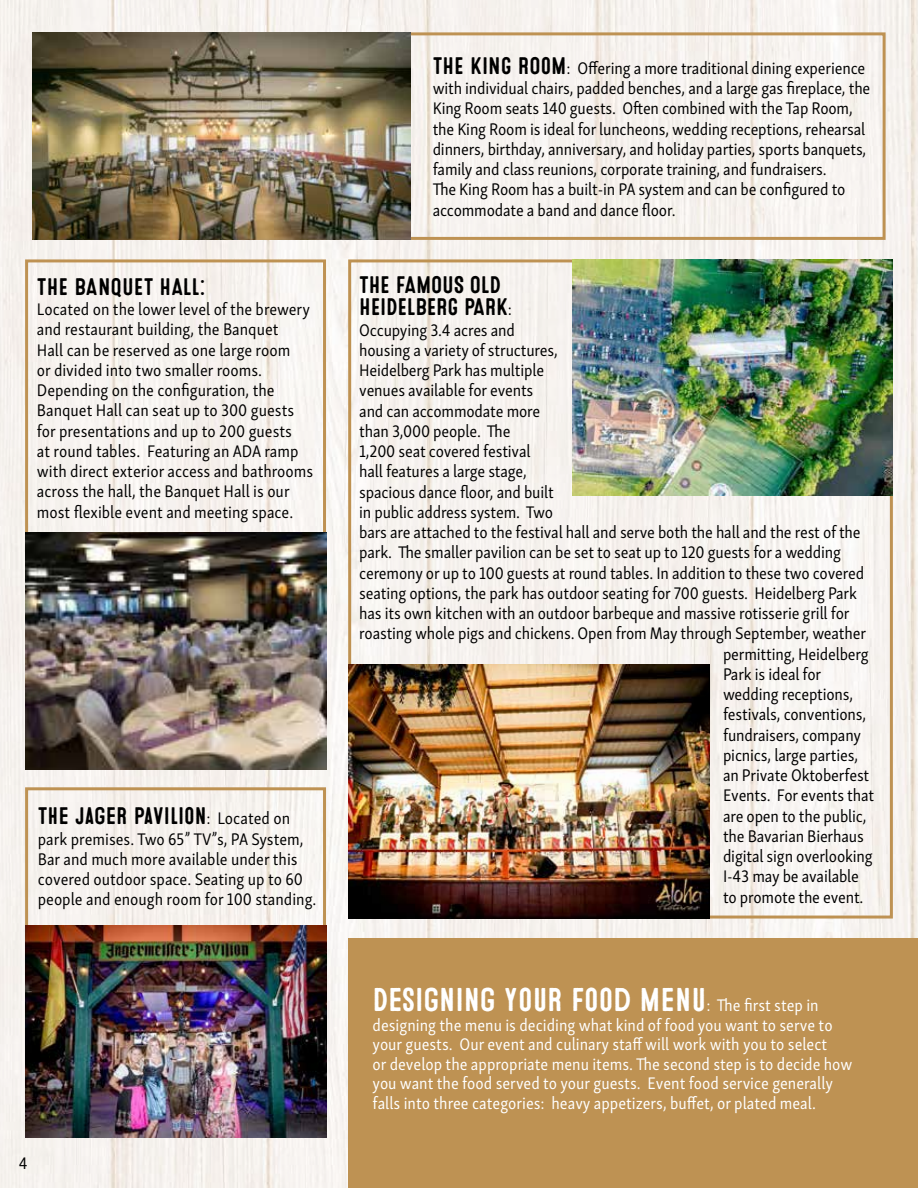
<style>
.page{position:relative;width:918px;height:1188px;background:#f6f2ef}
.page>*{position:absolute;margin:0;border:0;box-sizing:border-box;transform-origin:0 0}
.t1{font:33px "Microbrew One";color:#fff}
.t2{font:24px/22.5px "Microbrew One";letter-spacing:-.01em;color:#000}
.t3{font:17.25px/20.2px "Skolar Sans Latn Cn";letter-spacing:-.01em;color:#000}
.t4{font:17.25px/19.5px "Skolar Sans Latn Cn";color:#fff}
.s1{font-size:27px}
.s2{font-family:"Skolar Sans Latn Cn";font-size:17.25px}
.s3{font-family:"Microbrew One";font-size:24px}
</style>
<div class="page">
<div style="left:348px;top:938px;width:570px;height:250px;background:#be9253"></div>
<div style="left:25px;top:259px;width:301px;height:446px;border:3px solid #be9253"></div>
<div style="left:381px;top:32px;width:505px;height:208px;border:3px solid #be9253"></div>
<img style="left:32px;top:32px;width:379px;height:208px">
<img style="left:26px;top:532px;width:300px;height:238px">
<img style="left:572px;top:259px;width:321px;height:237px">
<div style="left:25px;top:787px;width:301px;height:201px;border:3px solid #be9253"></div>
<img style="left:25px;top:926px;width:301px;height:212px">
<img style="left:348px;top:664px;width:362px;height:255px">
<h2 class="t2" style="left:37px;top:276px;width:170px">THE BANQUET HALL<span class="s1">:</span></h2>
<p class="t3" style="left:37px;top:298px;width:278px">Located on the lower level of the brewery and restaurant building, the Banquet<br>Hall can be reserved as one large room<br>or divided into two smaller rooms.<br>Depending on the configuration, the Banquet Hall can seat up to 300 guests for presentations and up to 200 guests<br>at round tables. Featuring an ADA ramp with direct exterior access and bathrooms across the hall, the Banquet Hall is our most flexible event and meeting space.</p>
<h2 class="t2" style="left:38px;top:806px;width:254px">THE JAGER PAVILION<span class="s2">: Located on</span></h2>
<p class="t3" style="left:38px;top:827px;width:280px">park premises. Two 65” TV”s, PA System, Bar and much more available under this covered outdoor space. Seating up to 60 people and enough room for 100 standing.</p>
<p class="t3" style="left:19px;top:1152px;width:10px">4</p>
<p class="t3" style="left:433px;top:57px;width:439px"><span class="s3">THE KING ROOM</span>: Offering a more traditional dining experience with individual chairs, padded benches, and a large gas fireplace, the King Room seats 140 guests. Often combined with the Tap Room, the King Room is ideal for luncheons, wedding receptions, rehearsal dinners, birthday, anniversary, and holiday parties, sports banquets, family and class reunions, corporate training, and fundraisers.<br>The King Room has a built-in PA system and can be configured to accommodate a band and dance floor.</p>
<h2 class="t2" style="left:359px;top:274px;width:154px">THE FAMOUS OLD<br>HEIDELBERG PARK<span class="s2">:</span></h2>
<p class="t3" style="left:359px;top:318px;width:157px">Occupying 3.4 acres and</p>
<p class="t3" style="left:359px;top:339px;width:200px">housing a variety of structures,</p>
<p class="t3" style="left:359px;top:359px;width:186px">Heidelberg Park has multiple</p>
<p class="t3" style="left:359px;top:379px;width:176px">venues available for events</p>
<p class="t3" style="left:359px;top:399px;width:183px">and can accommodate more</p>
<p class="t3" style="left:359px;top:420px;width:153px">than 3,000 people. The</p>
<p class="t3" style="left:359px;top:440px;width:173px">1,200 seat covered festival</p>
<p class="t3" style="left:359px;top:460px;width:169px">hall features a large stage,</p>
<p class="t3" style="left:359px;top:480px;width:196px">spacious dance floor, and built</p>
<p class="t3" style="left:359px;top:501px;width:195px">in public address system. Two</p>
<p class="t3" style="left:359px;top:521px;width:503px">bars are attached to the festival hall and serve both the hall and the rest of the</p>
<p class="t3" style="left:359px;top:541px;width:483px">park. The smaller pavilion can be set to seat up to 120 guests for a wedding</p>
<p class="t3" style="left:359px;top:561px;width:506px">ceremony or up to 100 guests at round tables. In addition to these two covered</p>
<p class="t3" style="left:359px;top:582px;width:499px">seating options, the park has outdoor seating for 700 guests. Heidelberg Park</p>
<p class="t3" style="left:359px;top:602px;width:492px">has its own kitchen with an outdoor barbeque and massive rotisserie grill for</p>
<p class="t3" style="left:359px;top:622px;width:508px">roasting whole pigs and chickens. Open from May through September, weather</p>
<p class="t3" style="left:723px;top:642px;width:147px">permitting, Heidelberg</p>
<p class="t3" style="left:723px;top:663px;width:100px">Park is ideal for</p>
<p class="t3" style="left:723px;top:683px;width:132px">wedding receptions,</p>
<p class="t3" style="left:723px;top:703px;width:145px">festivals, conventions,</p>
<p class="t3" style="left:723px;top:723px;width:140px">fundraisers, company</p>
<p class="t3" style="left:723px;top:744px;width:137px">picnics, large parties,</p>
<p class="t3" style="left:723px;top:764px;width:148px">an Private Oktoberfest</p>
<p class="t3" style="left:723px;top:784px;width:153px">Events. For events that</p>
<p class="t3" style="left:723px;top:804px;width:145px">are open to the public,</p>
<p class="t3" style="left:723px;top:825px;width:142px">the Bavarian Bierhaus</p>
<p class="t3" style="left:723px;top:845px;width:151px">digital sign overlooking</p>
<p class="t3" style="left:723px;top:865px;width:138px">I-43 may be available</p>
<p class="t3" style="left:723px;top:885px;width:142px">to promote the event.</p>
<h1 class="t1" style="left:373px;top:981px;width:448px">DESIGNING YOUR FOOD MENU<span class="s2">: The first step in</span></h1>
<p class="t4" style="left:373px;top:1014px;width:481px">designing the menu is deciding what kind of food you want to serve to your guests. Our event and culinary staff will work with you to select<br>or develop the appropriate menu items. The second step is to decide how you want the food served to your guests. Event food service generally falls into three categories: heavy appetizers, buffet, or plated meal.</p>
</div>
